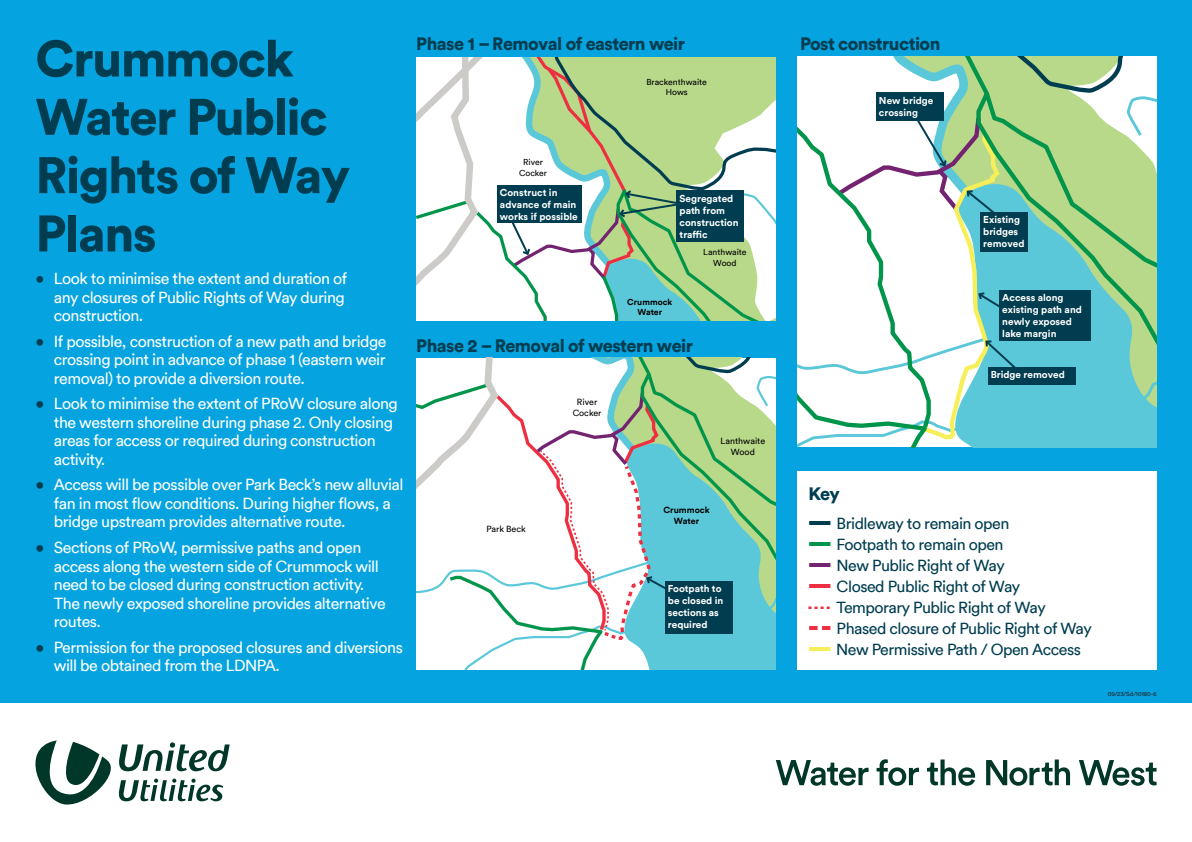
<style>
.page{position:relative;width:1192px;height:842px;background:#fff}
.page>*{position:absolute;margin:0;border:0;box-sizing:border-box;transform-origin:0 0}
.t1{font:900 50.75px/58.3px "Circular TT";letter-spacing:-.03em;color:#013d50}
.t2{font:900 18px "Circular TT";letter-spacing:-.03em;color:#013d50}
.t3{font:16px/18.5px "Circular TT";letter-spacing:-.03em;color:#fff}
.t4{font:16px/21px "Circular TT";letter-spacing:-.03em;color:#013d50}
.t5{font:700 10px/12px "Circular TT";color:#fff}
.t6{font:8.9px/10.7px "Circular TT";color:#000001;text-align:center}
.t7{font:700 8.9px/10.7px "Circular TT";color:#000001;text-align:center}
.t8{font:8.65px/10.3px "Circular TT";color:#000001;text-align:center}
.t9{font:700 8.65px/10.3px "Circular TT";color:#000001;text-align:center}
.t10{font:6px "Circular TT";color:#231f20}
.s1{color:#013d50}
</style>
<div class="page">
<div style="left:0;top:0;width:1192px;height:703px;background:#05a4e0"></div>
<svg style="left:776px;top:759px;width:381px;height:27px"></svg>
<svg style="left:35px;top:740px;width:195px;height:64px"></svg>
<svg style="left:416px;top:57px;width:360px;height:264px;background:#bed7bb"></svg>
<svg style="left:416px;top:358px;width:360px;height:311px;background:#cae6dd"></svg>
<svg style="left:797px;top:57px;width:360px;height:390px;background:#bbe1ce"></svg>
<div style="left:797px;top:471px;width:360px;height:198px;background:#fff"></div>
<hr style="left:809px;top:521px;width:21px;height:4px;background:#013d50">
<hr style="left:809px;top:542px;width:21px;height:4px;background:#00954a">
<hr style="left:809px;top:563px;width:21px;height:4px;background:#742371">
<hr style="left:809px;top:584px;width:21px;height:4px;background:#ee2f41">
<svg style="left:808px;top:606px;width:22px;height:3px"></svg>
<svg style="left:809px;top:626px;width:21px;height:4px"></svg>
<hr style="left:809px;top:647px;width:21px;height:4px;background:#f7ef57">
<div style="left:665px;top:581px;width:67px;height:53px;background:#013d50"></div>
<div style="left:988px;top:367px;width:88px;height:17px;background:#013d50"></div>
<div style="left:999px;top:290px;width:92px;height:50px;background:#013d50"></div>
<div style="left:980px;top:212px;width:48px;height:40px;background:#013d50"></div>
<div style="left:876px;top:93px;width:67px;height:28px;background:#013d50"></div>
<h1 class="t1" style="left:35px;top:28px;width:316px">Crummock<br>Water Public<br>Rights of Way<br>Plans</h1>
<p class="t3" style="left:54px;top:269px;width:295px;text-indent:-18px"><span class="s1">•</span> Look to minimise the extent and duration of any closures of Public Rights of Way during construction.</p>
<p class="t3" style="left:54px;top:332px;width:334px;text-align:justify;text-indent:-18px"><span class="s1">•</span> If possible, construction of a new path and bridge crossing point in advance of phase 1 (eastern weir removal) to provide a diversion route.</p>
<p class="t3" style="left:54px;top:394px;width:345px;text-indent:-18px"><span class="s1">•</span> Look to minimise the extent of PRoW closure along the western shoreline during phase 2. Only closing areas for access or required during construction activity.</p>
<p class="t3" style="left:54px;top:475px;width:351px;text-indent:-18px"><span class="s1">•</span> Access will be possible over Park Beck’s new alluvial fan in most flow conditions. During higher flows, a bridge upstream provides alternative route.</p>
<p class="t3" style="left:54px;top:538px;width:333px;text-indent:-18px"><span class="s1">•</span> Sections of PRoW, permissive paths and open access along the western side of Crummock will need to be closed during construction activity.<br>The newly exposed shoreline provides alternative routes.</p>
<p class="t3" style="left:54px;top:638px;width:351px;text-indent:-18px"><span class="s1">•</span> Permission for the proposed closures and diversions will be obtained from the LDNPA.</p>
<p class="t2" style="left:416px;top:32px;width:270px">Phase 1 – Removal of eastern weir</p>
<p class="t8" style="left:519px;top:157px;width:30px">River<br>Cocker</p>
<p class="t8" style="left:646px;top:77px;width:62px">Brackenthwaite<br>Hows</p>
<p class="t5" style="left:500px;top:186px;width:79px">Construct in advance of main works if possible</p>
<p class="t5" style="left:680px;top:192px;width:60px">Segregated path from construction traffic</p>
<p class="t8" style="left:703px;top:247px;width:45px">Lanthwaite<br>Wood</p>
<p class="t9" style="left:627px;top:297px;width:46px">Crummock<br>Water</p>
<p class="t2" style="left:416px;top:334px;width:278px">Phase 2 – Removal of western weir</p>
<p class="t6" style="left:573px;top:397px;width:30px">River<br>Cocker</p>
<p class="t6" style="left:721px;top:436px;width:46px">Lanthwaite<br>Wood</p>
<p class="t6" style="left:486px;top:523px;width:41px">Park Beck</p>
<p class="t7" style="left:663px;top:504px;width:48px">Crummock<br>Water</p>
<p class="t5" style="left:668px;top:582px;width:57px">Footpath to be closed in sections as required</p>
<p class="t2" style="left:800px;top:32px;width:142px">Post construction</p>
<p class="t5" style="left:879px;top:94px;width:56px">New bridge crossing</p>
<p class="t5" style="left:983px;top:214px;width:43px">Existing bridges removed</p>
<p class="t5" style="left:1002px;top:291px;width:81px">Access along existing path and newly exposed lake margin</p>
<p class="t5" style="left:991px;top:369px;width:76px">Bridge removed</p>
<p class="t2" style="left:809px;top:481px;width:33px">Key</p>
<p class="t4" style="left:836px;top:513px;width:257px">Bridleway to remain open<br>Footpath to remain open<br>New Public Right of Way<br>Closed Public Right of Way<br>Temporary Public Right of Way<br>Phased closure of Public Right of Way<br>New Permissive Path / Open Access</p>
<p class="t10" style="left:1108px;top:690px;width:50px">09/23/Sd/10180-6</p>
</div>
